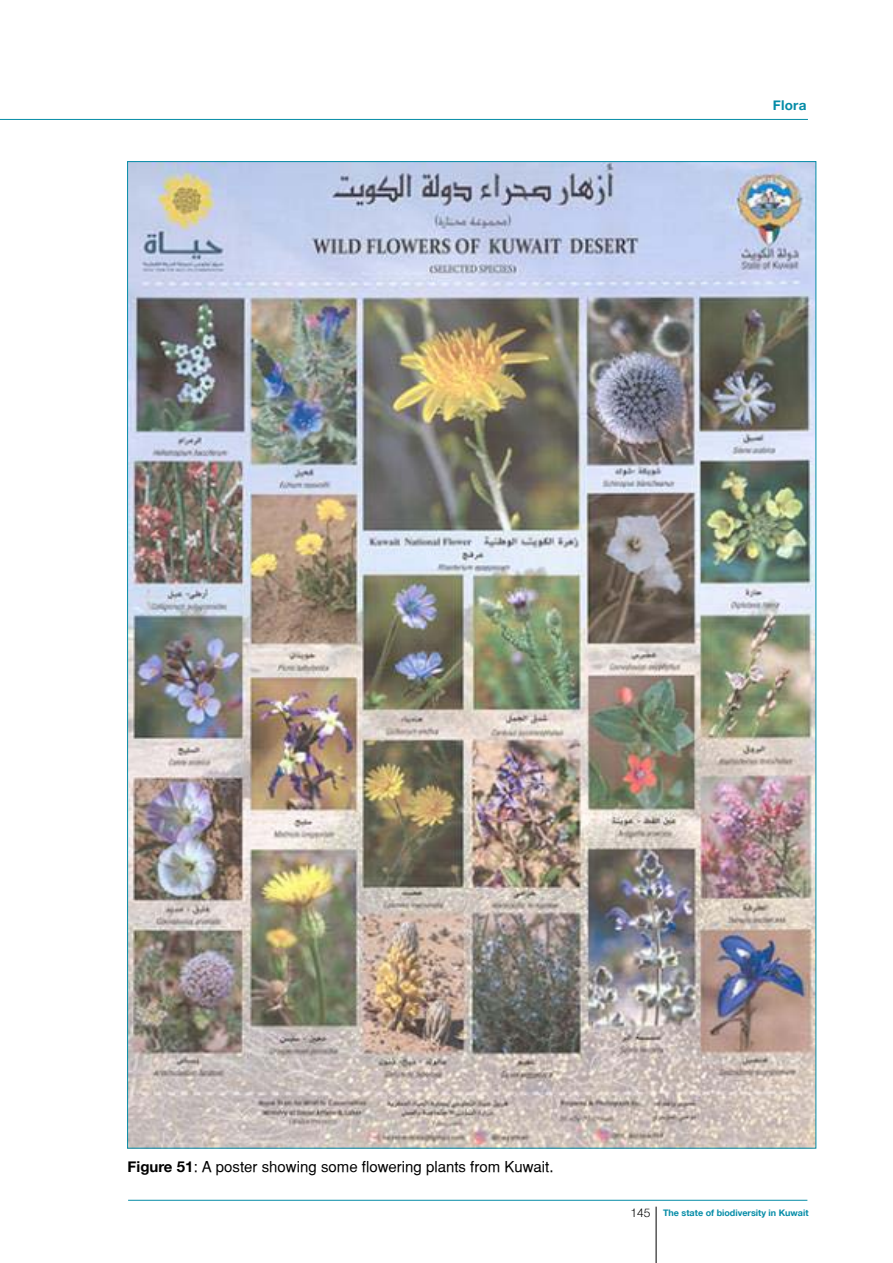
<style>
.page{position:relative;width:893px;height:1263px;background:#fff}
.page>*{position:absolute;margin:0;border:0;box-sizing:border-box;transform-origin:0 0}
.t1{font:15px "Helvetica Normal";color:#000}
.t2{font:700 13.5px "Helvetica Neue";letter-spacing:.015em;color:#058ca7}
.t3{font:700 9px "Helvetica Neue LT Arabic";color:#058ca7}
.s1{font-family:"Helvetica Neue";font-weight:700}
.s2{font-weight:300;font-size:12px;color:#000}
</style>
<div class="page">
<hr style="left:128px;top:1200px;width:679px;height:1px;background:#058ca7">
<hr style="left:656px;top:1206px;width:1px;height:57px;background:#000">
<img style="left:129px;top:163px;width:685px;height:983px">
<hr style="left:0;top:119px;width:808px;height:1px;background:#058ca7">
<p class="t2" style="left:773px;top:97px;width:35px">Flora</p>
<p class="t1" style="left:128px;top:1158px;width:427px"><span class="s1">Figure 51</span>: A poster showing some flowering plants from Kuwait.</p>
<p class="t3" style="left:631px;top:1207px;width:180px"><span class="s2">145</span> The state of biodiversity in Kuwait</p>
</div>
